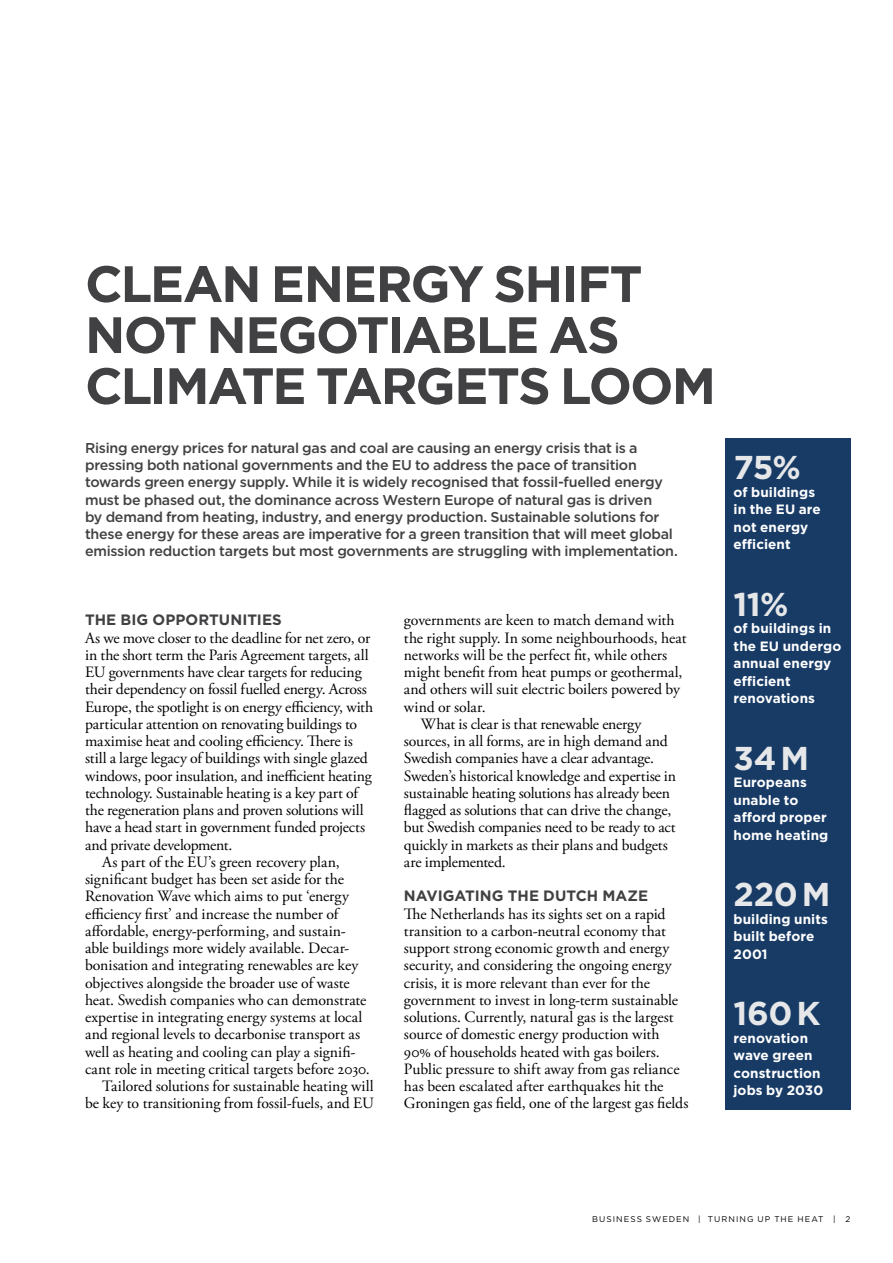
<style>
.page{position:relative;width:893px;height:1263px;background:#fff}
.page>*{position:absolute;margin:0;border:0;box-sizing:border-box;transform-origin:0 0}
.Rubrik_stor{font:700 51px/51px "Gotham";letter-spacing:-.04em;color:#414042}
.Bröd_Gotham{font:700 33px "Gotham";letter-spacing:-.01em;color:#e6e7e8}
.Bröd_indrag{font:15.75px/17.2px "Adobe Garamond Pro";letter-spacing:-.005em;color:#000}
.Bröd{font:15.75px/17.2px "Adobe Garamond Pro";letter-spacing:-.01em;color:#000}
.Rubrik_mellan{font:700 15px "Gotham";color:#414042}
.Ingress{font:500 14.25px/17.2px "Gotham";letter-spacing:-.02em;color:#414042}
.Bröd_Gotham-2{font:700 13.5px/17.5px "Gotham";letter-spacing:.005em;color:#fff}
.t1{font:8.25px "Gotham";letter-spacing:.125em;color:#000}
</style>
<div class="page">
<div style="left:725px;top:438px;width:125px;height:672px;background:#183b66"></div>
<p class="Rubrik_stor" style="left:85px;top:258px;width:632px">CLEAN ENERGY SHIFT<br>NOT NEGOTIABLE AS<br>CLIMATE TARGETS LOOM</p>
<p class="Ingress" style="left:85px;top:439px;width:594px">Rising energy prices for natural gas and coal are causing an energy crisis that is a pressing both national governments and the EU to address the pace of transition towards green energy supply. While it is widely recognised that fossil-fuelled energy must be phased out, the dominance across Western Europe of natural gas is driven<br>by demand from heating, industry, and energy production. Sustainable solutions for these energy for these areas are imperative for a green transition that will meet global emission reduction targets but most governments are struggling with implementation.</p>
<p class="Rubrik_mellan" style="left:85px;top:609px;width:198px">THE BIG OPPORTUNITIES</p>
<p class="Bröd" style="left:85px;top:629px;width:290px">As we move closer to the deadline for net zero, or in the short term the Paris Agreement targets, all EU governments have clear targets for reducing their dependency on fossil fuelled energy. Across Europe, the spotlight is on energy efficiency, with particular attention on renovating buildings to maximise heat and cooling efficiency. There is still a large legacy of buildings with single glazed windows, poor insulation, and inefficient heating technology. Sustainable heating is a key part of the regeneration plans and proven solutions will have a head start in government funded projects and private development.</p>
<p class="Bröd_indrag" style="left:85px;top:854px;width:286px;text-indent:17px">As part of the EU’s green recovery plan, significant budget has been set aside for the Renovation Wave which aims to put ‘energy efficiency first’ and increase the number of affordable, energy-performing, and sustain&shy;able buildings more widely available. Decar&shy;bonisation and integrating renewables are key objectives alongside the broader use of waste heat. Swedish companies who can demonstrate expertise in integrating energy systems at local and regional levels to decarbonise transport as well as heating and cooling can play a signifi&shy;cant role in meeting critical targets before 2030.</p>
<p class="Bröd_indrag" style="left:85px;top:1078px;width:290px;text-align:right">Tailored solutions for sustainable heating will be key to transitioning from fossil-fuels, and EU</p>
<p class="Bröd_indrag" style="left:404px;top:612px;width:284px">governments are keen to match demand with the right supply. In some neighbourhoods, heat networks will be the perfect fit, while others might benefit from heat pumps or geothermal, and others will suit electric boilers powered by wind or solar.</p>
<p class="Bröd_indrag" style="left:404px;top:716px;width:274px;text-indent:17px">What is clear is that renewable energy sources, in all forms, are in high demand and Swedish companies have a clear advantage.<br>Sweden’s historical knowledge and expertise in sustainable heating solutions has already been flagged as solutions that can drive the change, but Swedish companies need to be ready to act quickly in markets as their plans and budgets are implemented.</p>
<p class="Rubrik_mellan" style="left:404px;top:885px;width:246px">NAVIGATING THE DUTCH MAZE</p>
<p class="Bröd" style="left:404px;top:905px;width:286px">The Netherlands has its sights set on a rapid transition to a carbon-neutral economy that support strong economic growth and energy security, and considering the ongoing energy crisis, it is more relevant than ever for the government to invest in long-term sustainable solutions. Currently, natural gas is the largest source of domestic energy production with 90% of households heated with gas boilers.<br>Public pressure to shift away from gas reliance has been escalated after earthquakes hit the Groningen gas field, one of the largest gas fields</p>
<p class="Bröd_Gotham" style="left:733px;top:445px;width:69px">75%</p>
<p class="Bröd_Gotham-2" style="left:733px;top:483px;width:89px">of buildings in the EU are not energy efficient</p>
<p class="Bröd_Gotham" style="left:733px;top:582px;width:56px">11%</p>
<p class="Bröd_Gotham-2" style="left:733px;top:619px;width:109px">of buildings in the EU undergo annual energy efficient renovations</p>
<p class="Bröd_Gotham" style="left:733px;top:736px;width:77px">34 M</p>
<p class="Bröd_Gotham-2" style="left:733px;top:773px;width:96px">Europeans unable to afford proper home heating</p>
<p class="Bröd_Gotham" style="left:733px;top:872px;width:98px">220 M</p>
<p class="Bröd_Gotham-2" style="left:733px;top:910px;width:96px">building units built before<br>2001</p>
<p class="Bröd_Gotham" style="left:733px;top:991px;width:89px">160 K</p>
<p class="Bröd_Gotham-2" style="left:733px;top:1029px;width:91px">renovation wave green construction jobs by 2030</p>
<p class="t1" style="left:592px;top:1213px;width:260px">BUSINESS SWEDEN | TURNING UP THE HEAT | 2</p>
</div>
